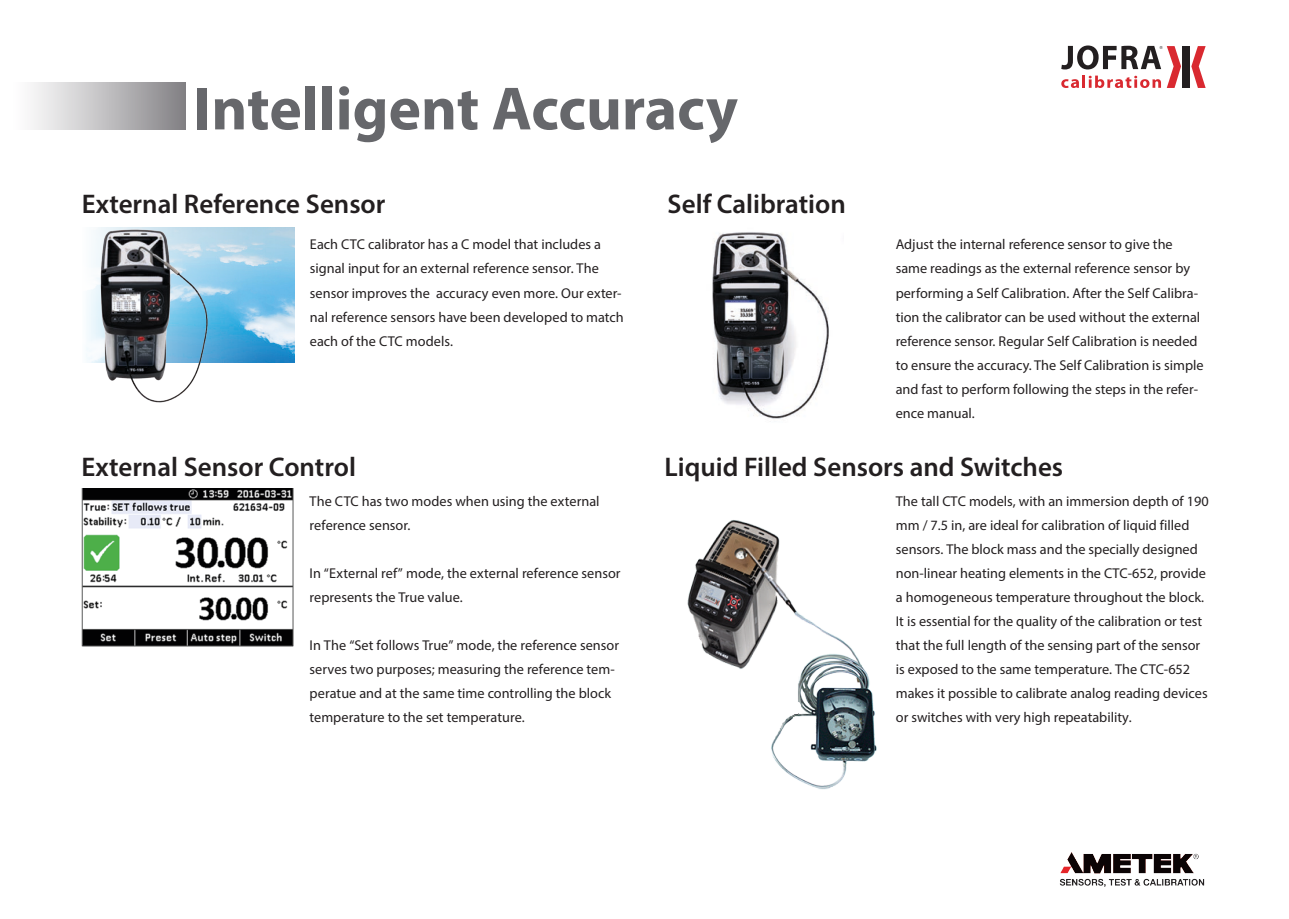
<style>
.page{position:relative;width:1289px;height:919px;background:#fff}
.page>*{position:absolute;margin:0;border:0;box-sizing:border-box;transform-origin:0 0}
.t1{font:700 61.5px "Myriad Pro";color:#66676b}
.t2{font:600 27px "Myriad Pro";color:#231f20}
.t3{font:14.25px/24px "Myriad Pro";color:#231f20}
</style>
<div class="page">
<div style="left:13px;top:82px;width:172px;height:48px;background:linear-gradient(to right,#fff,#868488)"></div>
<img style="left:1059px;top:852px;width:146px;height:34px">
<img style="left:86px;top:227px;width:208px;height:135px">
<img style="left:81px;top:488px;width:213px;height:159px">
<img style="left:90px;top:227px;width:131px;height:176px">
<img style="left:687px;top:520px;width:190px;height:269px">
<img style="left:712px;top:232px;width:117px;height:187px">
<div style="left:1182px;top:46px;width:7px;height:42px;background:#231f20"></div>
<svg style="left:1191px;top:46px;width:14px;height:42px"></svg>
<svg style="left:1061px;top:45px;width:119px;height:43px"></svg>
<p class="t1" style="left:194px;top:69px;width:546px">Intelligent Accuracy</p>
<p class="t2" style="left:82px;top:187px;width:305px">External Reference Sensor</p>
<p class="t3" style="left:310px;top:232px;width:315px">Each CTC calibrator has a C model that includes a signal input for an external reference sensor. The sensor improves the accuracy even more. Our exter&shy;nal reference sensors have been developed to match each of the CTC models.</p>
<p class="t2" style="left:667px;top:187px;width:180px">Self Calibration</p>
<p class="t3" style="left:895px;top:232px;width:309px">Adjust the internal reference sensor to give the same readings as the external reference sensor by performing a Self Calibration. After the Self Calibra&shy;tion the calibrator can be used without the external reference sensor. Regular Self Calibration is needed to ensure the accuracy. The Self Calibration is simple and fast to perform following the steps in the refer&shy;ence manual.</p>
<p class="t2" style="left:81px;top:450px;width:276px">External Sensor Control</p>
<p class="t3" style="left:309px;top:489px;width:291px">The CTC has two modes when using the external reference sensor.</p>
<p class="t3" style="left:309px;top:561px;width:312px">In “External ref” mode, the external reference sensor represents the True value.</p>
<p class="t3" style="left:309px;top:633px;width:311px">In The “Set follows True” mode, the reference sensor serves two purposes; measuring the reference tem&shy;peratue and at the same time controlling the block temperature to the set temperature.</p>
<p class="t2" style="left:664px;top:450px;width:400px">Liquid Filled Sensors and Switches</p>
<p class="t3" style="left:895px;top:489px;width:314px">The tall CTC models, with an immersion depth of 190 mm / 7.5 in, are ideal for calibration of liquid filled sensors. The block mass and the specially designed non-linear heating elements in the CTC-652, provide a homogeneous temperature throughout the block.<br>It is essential for the quality of the calibration or test that the full length of the sensing part of the sensor is exposed to the same temperature. The CTC-652 makes it possible to calibrate analog reading devices or switches with very high repeatability.</p>
</div>
